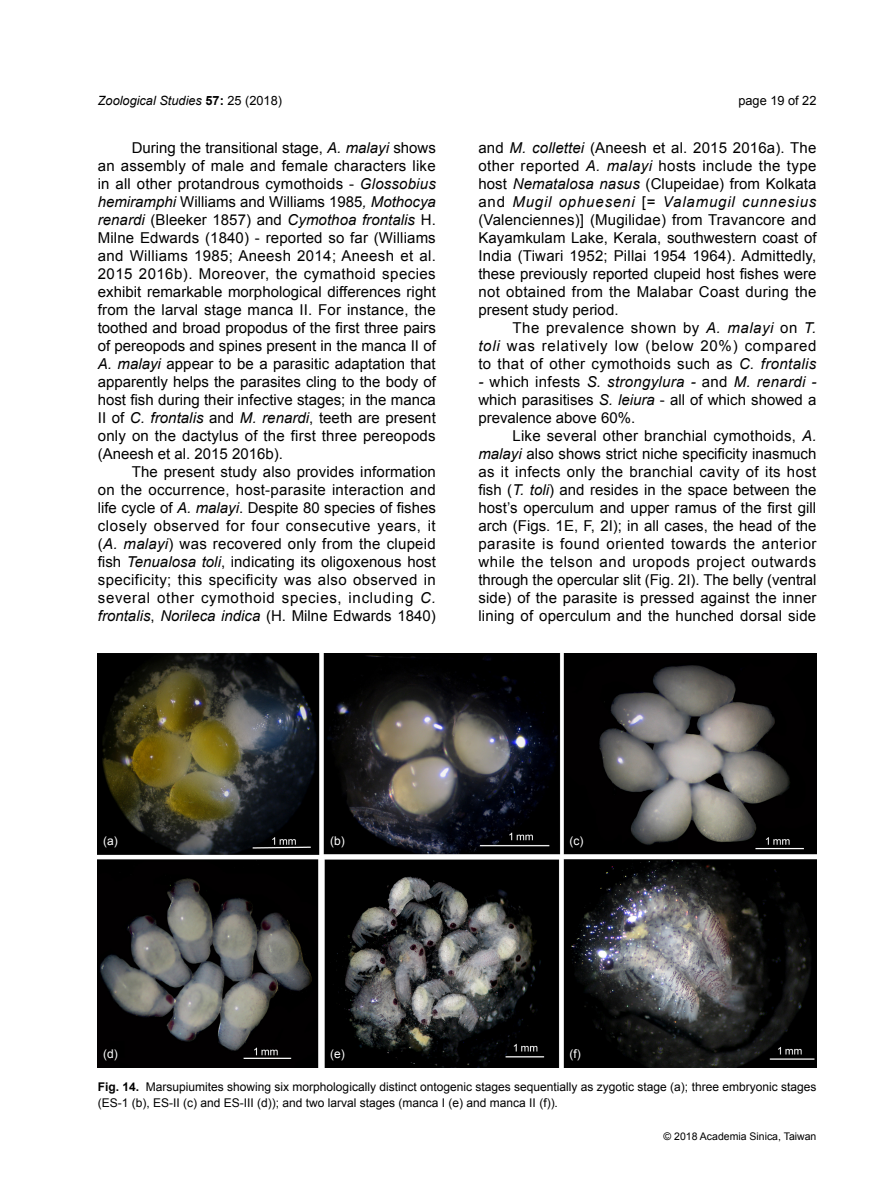
<style>
.page{position:relative;width:893px;height:1191px;background:#fff}
.page>*{position:absolute;margin:0;border:0;box-sizing:border-box;transform-origin:0 0}
.t1{font:15px/18px "Arial";letter-spacing:.015em;color:#000;text-align:justify}
.t2{font:italic 12.75px "Arial";color:#000}
.t3{font:12.75px "Arial";color:#000}
.t4{font:12px/15.8px "Arial";color:#000}
.t5{font:12px "Arial";color:#fff}
.t6{font:10.5px "Arial";color:#000}
.s1{font-weight:700;font-style:normal}
.s2{font-style:normal}
.s3{font-style:italic}
.s4{font-weight:700}
</style>
<div class="page">
<img style="left:98px;top:653px;width:718px;height:414px">
<p class="t2" style="left:98px;top:92px;width:186px">Zoological Studies <span class="s1">57:</span> <span class="s2">25 (2018)</span></p>
<p class="t3" style="left:738px;top:92px;width:79px">page 19 of 22</p>
<p class="t1" style="left:98px;top:139px;width:340px;text-indent:34px">During the transitional stage, <span class="s3">A. malayi</span> shows an assembly of male and female characters like in all other protandrous cymothoids - <span class="s3">Glossobius hemiramphi</span> Williams and Williams 1985<span class="s3">, Mothocya renardi</span> (Bleeker 1857) and <span class="s3">Cymothoa frontalis</span> H.<br>Milne Edwards (1840) - reported so far (Williams and Williams 1985; Aneesh 2014; Aneesh et al.<br>2015 2016b). Moreover, the cymathoid species exhibit remarkable morphological differences right from the larval stage manca II. For instance, the toothed and broad propodus of the first three pairs of pereopods and spines present in the manca II of <span class="s3">A. malayi</span> appear to be a parasitic adaptation that apparently helps the parasites cling to the body of host fish during their infective stages; in the manca II of <span class="s3">C. frontalis</span> and <span class="s3">M. renardi</span>, teeth are present only on the dactylus of the first three pereopods (Aneesh et al. 2015 2016b).</p>
<p class="t1" style="left:98px;top:463px;width:340px;text-indent:34px">The present study also provides information on the occurrence, host-parasite interaction and life cycle of <span class="s3">A. malayi</span>. Despite 80 species of fishes closely observed for four consecutive years, it (<span class="s3">A. malayi</span>) was recovered only from the clupeid fish <span class="s3">Tenualosa toli</span>, indicating its oligoxenous host specificity; this specificity was also observed in several other cymothoid species, including <span class="s3">C. frontalis</span>, <span class="s3">Norileca indica</span> (H. Milne Edwards 1840)</p>
<p class="t1" style="left:478px;top:139px;width:340px">and <span class="s3">M. collettei</span> (Aneesh et al. 2015 2016a). The other reported <span class="s3">A. malayi</span> hosts include the type host <span class="s3">Nematalosa nasus</span> (Clupeidae) from Kolkata and <span class="s3">Mugil ophueseni</span> [= <span class="s3">Valamugil cunnesius </span>(Valenciennes)] (Mugilidae) from Travancore and Kayamkulam Lake, Kerala, southwestern coast of India (Tiwari 1952; Pillai 1954 1964). Admittedly, these previously reported clupeid host fishes were not obtained from the Malabar Coast during the present study period.</p>
<p class="t1" style="left:478px;top:319px;width:340px;text-indent:34px">The prevalence shown by <span class="s3">A. malayi</span> on <span class="s3">T. toli</span> was relatively low (below 20%) compared to that of other cymothoids such as <span class="s3">C. frontalis</span></p>
<p class="t1" style="left:478px;top:373px;width:340px"><span class="s3">-</span> which infests <span class="s3">S. strongylura -</span> and <span class="s3">M. renardi - </span>which parasitises <span class="s3">S. leiura</span> - all of which showed a prevalence above 60%.</p>
<p class="t1" style="left:478px;top:427px;width:340px;text-indent:34px">Like several other branchial cymothoids, <span class="s3">A. malayi</span> also shows strict niche specificity inasmuch as it infects only the branchial cavity of its host fish (<span class="s3">T. toli</span>) and resides in the space between the host’s operculum and upper ramus of the first gill arch (Figs. 1E, F, 2I); in all cases, the head of the parasite is found oriented towards the anterior while the telson and uropods project outwards through the opercular slit (Fig. 2I). The belly (ventral side) of the parasite is pressed against the inner lining of operculum and the hunched dorsal side</p>
<p class="t5" style="left:103px;top:833px;width:16px">(a)</p>
<p class="t5" style="left:103px;top:1046px;width:16px">(d)</p>
<p class="t5" style="left:330px;top:833px;width:16px">(b)</p>
<p class="t5" style="left:569px;top:833px;width:15px">(c)</p>
<p class="t5" style="left:330px;top:1046px;width:16px">(e)</p>
<p class="t5" style="left:569px;top:1046px;width:13px">(f)</p>
<p class="t4" style="left:98px;top:1079px;width:720px"><span class="s4">Fig. 14.</span> Marsupiumites showing six morphologically distinct ontogenic stages sequentially as zygotic stage (a); three embryonic stages (ES-1 (b), ES-II (c) and ES-III (d)); and two larval stages (manca I (e) and manca II (f)).</p>
<p class="t6" style="left:663px;top:1129px;width:154px">© 2018 Academia Sinica, Taiwan</p>
</div>
